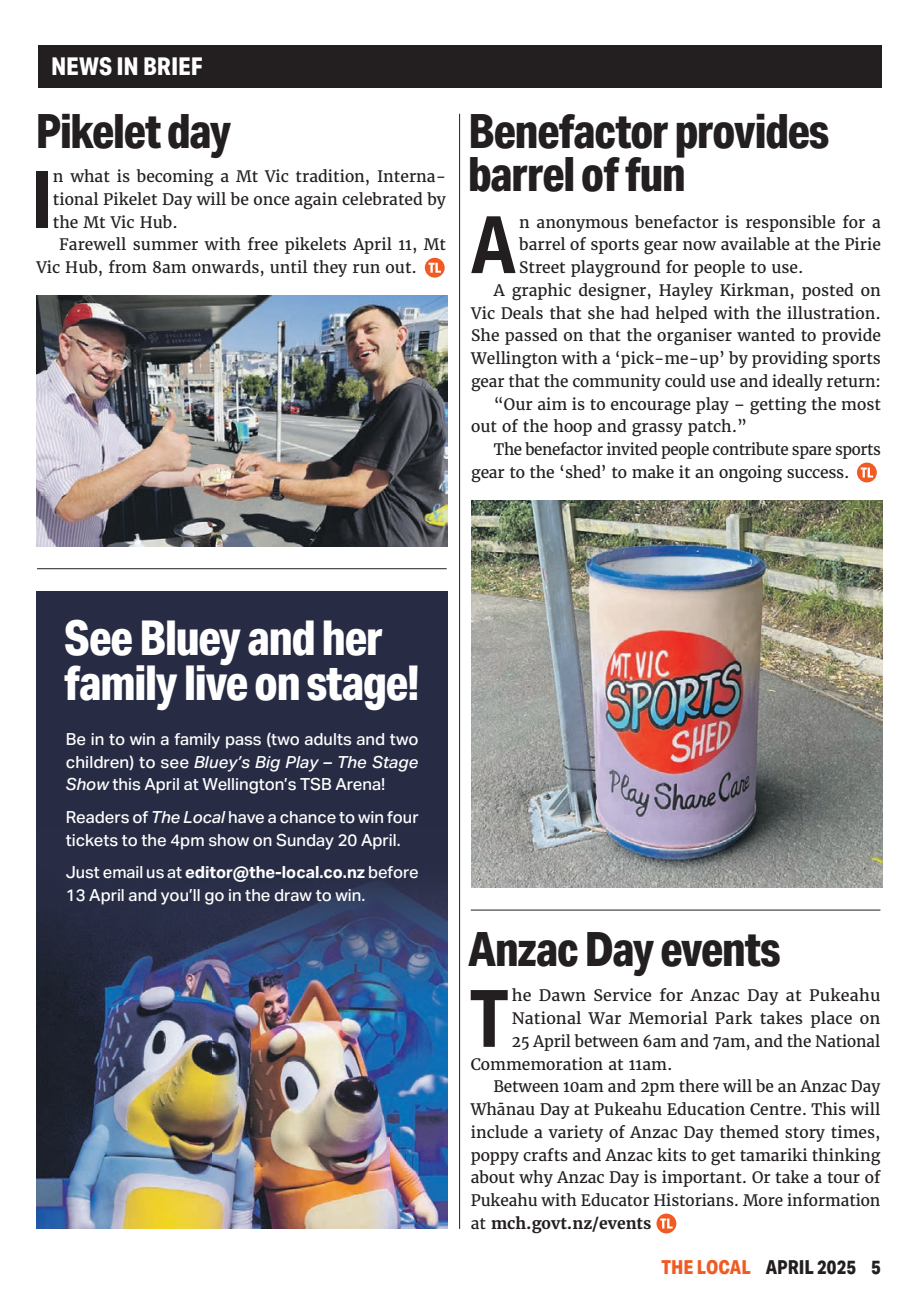
<style>
.page{position:relative;width:918px;height:1315px;background:#fff}
.page>*{position:absolute;margin:0;border:0;box-sizing:border-box;transform-origin:0 0}
.t1{font:700 79.45px "Aktiv Grotesk Cd";color:#231f20}
.t2{font:800 47.95px/44.4px "Aktiv Grotesk Cd";letter-spacing:-.025em;color:#fff}
.t3{font:800 47.25px/43.8px "Aktiv Grotesk Cd";letter-spacing:-.025em;color:#231f20}
.t4{font:800 24.5px "Aktiv Grotesk Cd";color:#fff}
.t5{font:800 19.25px "Aktiv Grotesk Cd";letter-spacing:.005em;color:#231f20}
.t6{font:500 16.62px/22.8px "Aktiv Grotesk";color:#fff}
.t7{font:15.75px "Merriweather";color:#231f20}
.t8{font:15.75px "Merriweather";letter-spacing:-.025em;color:#231f20}
.t9{font:700 15.75px "Merriweather";color:#231f20}
.s1{font-style:italic}
.s2{font-weight:700}
.s3{font-weight:400}
.s4{color:#f15a22}
</style>
<div class="page">
<svg style="left:425px;top:258px;width:20px;height:20px"></svg>
<svg style="left:428px;top:263px;width:13px;height:10px"></svg>
<svg style="left:656px;top:1213px;width:20px;height:20px"></svg>
<svg style="left:660px;top:1218px;width:12px;height:10px"></svg>
<svg style="left:857px;top:462px;width:20px;height:20px"></svg>
<svg style="left:860px;top:467px;width:13px;height:10px"></svg>
<hr style="left:459px;top:114px;width:1px;height:1114px;background:#231f20">
<hr style="left:471px;top:909px;width:409px;height:1px;background:#231f20">
<hr style="left:37px;top:568px;width:410px;height:1px;background:#231f20">
<div style="left:39px;top:46px;width:843px;height:42px;background:#231f20"></div>
<img style="left:471px;top:501px;width:411px;height:386px">
<img style="left:37px;top:296px;width:411px;height:250px">
<div style="left:36px;top:592px;width:412px;height:236px;background:#272c44"></div>
<img style="left:36px;top:828px;width:412px;height:401px">
<h3 class="t4" style="left:51px;top:53px;width:153px">NEWS IN BRIEF</h3>
<h3 class="t3" style="left:35px;top:109px;width:198px">Pikelet day</h3>
<h1 class="t1" style="left:31px;top:154px;width:23px">I</h1>
<p class="t7" style="left:53px;top:167px;width:395px">n what is becoming a Mt Vic tradition, Interna-</p>
<p class="t7" style="left:53px;top:189px;width:395px">tional Pikelet Day will be once again celebrated by</p>
<p class="t7" style="left:53px;top:212px;width:126px">the Mt Vic Hub.</p>
<p class="t7" style="left:59px;top:235px;width:388px">Farewell summer with free pikelets April 11, Mt</p>
<p class="t7" style="left:36px;top:257px;width:382px">Vic Hub, from 8am onwards, until they run out.</p>
<h3 class="t3" style="left:468px;top:109px;width:362px">Benefactor provides barrel of fun</h3>
<h1 class="t1" style="left:471px;top:199px;width:47px">A</h1>
<p class="t7" style="left:519px;top:212px;width:363px">n anonymous benefactor is responsible for a</p>
<p class="t7" style="left:519px;top:235px;width:363px">barrel of sports gear now available at the Pirie</p>
<p class="t7" style="left:519px;top:257px;width:286px">Street playground for people to use.</p>
<p class="t7" style="left:494px;top:280px;width:388px">A graphic designer, Hayley Kirkman, posted on</p>
<p class="t7" style="left:471px;top:303px;width:411px">Vic Deals that she had helped with the illustration.</p>
<p class="t7" style="left:471px;top:326px;width:411px">She passed on that the organiser wanted to provide</p>
<p class="t7" style="left:471px;top:349px;width:411px">Wellington with a ‘pick-me-up’ by providing sports</p>
<p class="t7" style="left:471px;top:371px;width:411px">gear that the community could use and ideally return:</p>
<p class="t7" style="left:494px;top:394px;width:388px">“Our aim is to encourage play – getting the most</p>
<p class="t7" style="left:471px;top:417px;width:277px">out of the hoop and grassy patch.”</p>
<p class="t8" style="left:494px;top:440px;width:388px">The benefactor invited people contribute spare sports</p>
<p class="t7" style="left:471px;top:462px;width:380px">gear to the ‘shed’ to make it an ongoing success.</p>
<h2 class="t2" style="left:64px;top:616px;width:356px">See Bluey and her family live on stage!</h2>
<p class="t6" style="left:66px;top:727px;width:354px;text-align:justify">Be in to win a family pass (two adults and two children) to see <span class="s1">Bluey’s Big Play – The Stage Show</span> this April at Wellington’s TSB Arena!</p>
<p class="t6" style="left:66px;top:806px;width:354px">Readers of <span class="s1">The Local</span> have a chance to win four tickets to the 4pm show on Sunday 20 April.</p>
<p class="t6" style="left:66px;top:861px;width:354px">Just email us at <span class="s2">editor@the-local.co.nz</span> before<br>13 April and you’ll go in the draw to win.</p>
<h3 class="t3" style="left:468px;top:928px;width:313px">Anzac Day events</h3>
<h1 class="t1" style="left:470px;top:973px;width:40px">T</h1>
<p class="t7" style="left:512px;top:986px;width:370px">he Dawn Service for Anzac Day at Pukeahu</p>
<p class="t7" style="left:512px;top:1008px;width:370px">National War Memorial Park takes place on</p>
<p class="t7" style="left:512px;top:1031px;width:370px">25 April between 6am and 7am, and the National</p>
<p class="t7" style="left:471px;top:1054px;width:203px">Commemoration at 11am.</p>
<p class="t7" style="left:493px;top:1077px;width:388px">Between 10am and 2pm there will be an Anzac Day</p>
<p class="t7" style="left:471px;top:1099px;width:411px">Whānau Day at Pukeahu Education Centre. This will</p>
<p class="t7" style="left:471px;top:1122px;width:411px">include a variety of Anzac Day themed story times,</p>
<p class="t7" style="left:471px;top:1145px;width:411px">poppy crafts and Anzac kits to get tamariki thinking</p>
<p class="t7" style="left:471px;top:1167px;width:411px">about why Anzac Day is important. Or take a tour of</p>
<p class="t7" style="left:471px;top:1190px;width:411px">Pukeahu with Educator Historians. More information</p>
<p class="t9" style="left:471px;top:1213px;width:182px"><span class="s3">at</span> mch.govt.nz/events</p>
<p class="t5" style="left:661px;top:1256px;width:221px"><span class="s4">THE LOCAL</span> APRIL 2025 5</p>
</div>
